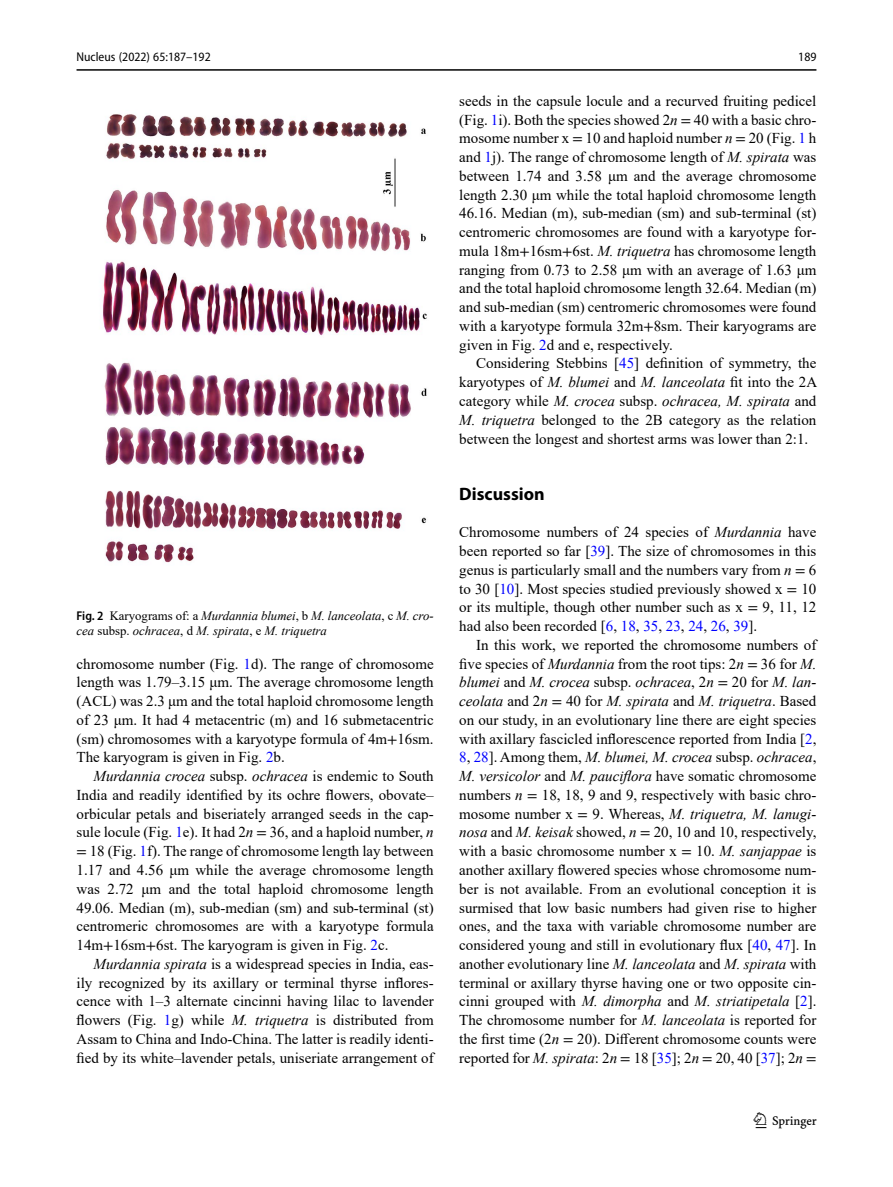
<style>
.page{position:relative;width:893px;height:1187px;background:#fff}
.page>*{position:absolute;margin:0;border:0;box-sizing:border-box;transform-origin:0 0}
.t1{font:22.5px "Springnew";color:#000}
.Head_1{font:700 18px "Myriad Pro";color:#000}
.Body_Text_Indent{font:15px/18.8px "Times New Roman PSMT2";color:#000;text-align:justify}
.Body_Text{font:15px/18.8px "Times New Roman PSMT2";color:#000;text-align:justify}
.Body_Text_Indent-2{font:15px/18.8px "Times New Roman";color:#000;text-align:justify}
.Figure_Caption{font:12.75px/15px "Times New Roman PS Italic MT2";color:#000}
.t2{font:semi-condensed 12.75px "Myriad Pro";color:#000}
.s1{font-family:"Myriad Pro";font-weight:600;font-stretch:semi-condensed}
.s2{font-family:"Times New Roman"}
.s3{font-family:"Times New Roman PSMT2"}
.s4{font-family:"Times New Roman PSMT2";color:#00f}
.s5{font-family:"STIX"}
.s6{font-family:"Times New Roman PS Italic MT2"}
.s7{color:#00f}
.s8{font-family:"Times New Roman";font-style:italic}
</style>
<div class="page">
<hr style="left:77px;top:69px;width:739px;height:2px;background:#000">
<img style="left:103px;top:114px;width:324px;height:449px">
<p class="t2" style="left:77px;top:49px;width:136px">Nucleus (2022) 65:187–192</p>
<p class="Figure_Caption" style="left:77px;top:608px;width:359px"><span class="s1">Fig. 2</span> <span class="s2">Karyograms of: a</span> Murdannia blumei<span class="s3">, b</span> M. lanceolata<span class="s3">, c</span> M. cro&shy;cea <span class="s3">subsp.</span> ochracea<span class="s3">, d</span> M. spirata<span class="s3">, e</span> M. triquetra</p>
<p class="Body_Text_Indent-2" style="left:77px;top:653px;width:359px"><span class="s3">chromosome number (Fig.</span> <span class="s4">1</span><span class="s3">d). The range of chromosome </span>length was 1.79–3.15 μm. The average chromosome length (ACL) was 2.3 μm and the total haploid chromosome length of 23 μm. It had 4 metacentric (m) and 16 submetacentric <span class="s3">(sm) chromosomes with a karyotype formula of 4m</span><span class="s5">+</span><span class="s3">16sm.<br>The karyogram is given in Fig.</span> <span class="s4">2</span><span class="s3">b.</span></p>
<p class="Body_Text_Indent" style="left:77px;top:766px;width:359px;text-indent:17px"><span class="s6">Murdannia crocea</span> subsp. <span class="s6">ochracea</span> is endemic to South <span class="s2">India and readily identified by its ochre flowers, obovate– </span>orbicular petals and biseriately arranged seeds in the cap&shy;sule locule (Fig. <span class="s7">1</span>e). It had 2<span class="s6">n</span> <span class="s5">=</span> 36, and a haploid number, <span class="s6">n </span><span class="s5">=</span> 18 (Fig. <span class="s7">1</span>f). The range of chromosome length lay between <span class="s2">1.17 and 4.56 μm while the average chromosome length was 2.72 μm and the total haploid chromosome length </span>49.06. Median (m), sub-median (sm) and sub-terminal (st) centromeric chromosomes are with a karyotype formula 14m<span class="s5">+</span>16sm<span class="s5">+</span>6st. The karyogram is given in Fig. <span class="s7">2</span>c.</p>
<p class="Body_Text_Indent" style="left:77px;top:953px;width:359px;text-indent:17px"><span class="s6">Murdannia spirata</span> is a widespread species in India, eas&shy;<span class="s2">ily recognized by its axillary or terminal thyrse inflores&shy;</span>cence with 1–3 alternate cincinni having lilac to lavender <span class="s2">flowers (Fig.</span> <span class="s7">1</span>g) while <span class="s6">M. triquetra</span> is distributed from Assam to China and Indo-China. The latter is readily identi&shy;<span class="s2">fied by its white–lavender petals, uniseriate arrangement of</span></p>
<p class="t2" style="left:798px;top:49px;width:20px">189</p>
<p class="Body_Text_Indent" style="left:459px;top:91px;width:359px">seeds in the capsule locule and a recurved fruiting pedicel (Fig. <span class="s7">1</span>i). Both the species showed 2<span class="s6">n</span> <span class="s5">=</span> 40 with a basic chro&shy;mosome number x <span class="s5">=</span> 10 and haploid number <span class="s6">n</span> <span class="s5">=</span> 20 (Fig. <span class="s7">1</span> h and <span class="s7">1</span>j). The range of chromosome length of <span class="s6">M. spirata</span> was <span class="s2">between 1.74 and 3.58 μm and the average chromosome length 2.30 μm while the total haploid chromosome length </span>46.16. Median (m), sub-median (sm) and sub-terminal (st) centromeric chromosomes are found with a karyotype for&shy;mula 18m<span class="s5">+</span>16sm<span class="s5">+</span>6st. <span class="s6">M. triquetra</span> has chromosome length <span class="s2">ranging from 0.73 to 2.58 μm with an average of 1.63 μm </span>and the total haploid chromosome length 32.64. Median (m) and sub-median (sm) centromeric chromosomes were found with a karyotype formula 32m<span class="s5">+</span>8sm. Their karyograms are given in Fig. <span class="s7">2</span>d and e, respectively.</p>
<p class="Body_Text_Indent" style="left:459px;top:353px;width:359px;text-indent:17px">Considering Stebbins [<span class="s7">45</span><span class="s2">] definition of symmetry, the </span>karyotypes of <span class="s6">M. blumei</span> and <span class="s6">M. lanceolata</span> <span class="s2">fit into the 2A </span>category while <span class="s6">M. crocea</span> subsp. <span class="s6">ochracea, M. spirata</span> and <span class="s6">M. triquetra</span> belonged to the 2B category as the relation <span class="s2">between the longest and shortest arms was lower than 2:1.</span></p>
<p class="Head_1" style="left:459px;top:482px;width:87px">Discussion</p>
<p class="Body_Text" style="left:459px;top:522px;width:359px">Chromosome numbers of 24 species of <span class="s6">Murdannia</span> have been reported so far [<span class="s7">39</span>]. The size of chromosomes in this genus is particularly small and the numbers vary from <span class="s6">n</span> <span class="s5">=</span> 6 to 30 [<span class="s7">10</span>]. Most species studied previously showed x <span class="s5">=</span> 10 or its multiple, though other number such as x <span class="s5">=</span> 9, 11, 12 had also been recorded [<span class="s7">6</span>, <span class="s7">18</span>, <span class="s7">35</span>, <span class="s7">23</span>, <span class="s7">24</span>, <span class="s7">26</span>, <span class="s7">39</span>].</p>
<p class="Body_Text_Indent" style="left:459px;top:635px;width:359px;text-indent:17px">In this work, we reported the chromosome numbers of <span class="s2">five species of</span> <span class="s6">Murdannia</span> <span class="s2">from the root tips: 2</span><span class="s6">n</span> <span class="s5">=</span> 36 for <span class="s6">M. blumei</span> and <span class="s6">M. crocea</span> subsp. <span class="s6">ochracea</span>, 2<span class="s6">n</span> <span class="s5">=</span> 20 for <span class="s6">M. lan&shy;ceolata</span> and 2<span class="s6">n</span> <span class="s5">=</span> 40 for <span class="s6">M. spirata</span> and <span class="s6">M. triquetra</span>. Based on our study, in an evolutionary line there are eight species <span class="s2">with axillary fascicled inflorescence reported from India [</span><span class="s7">2</span>, <span class="s7">8</span>, <span class="s7">28</span>]. Among them, <span class="s6">M. blumei, M. crocea</span> subsp. <span class="s6">ochracea</span>, <span class="s6">M. versicolor</span> and <span class="s8">M. pauciflora</span> have somatic chromosome numbers <span class="s6">n</span> <span class="s5">=</span> 18, 18, 9 and 9, respectively with basic chro&shy;mosome number x <span class="s5">=</span> 9. Whereas, <span class="s6">M. triquetra, M. lanugi&shy;nosa</span> and <span class="s6">M. keisak</span> showed, <span class="s6">n</span> <span class="s5">=</span> 20, 10 and 10, respectively, with a basic chromosome number x <span class="s5">=</span> 10. <span class="s6">M. sanjappae</span> is <span class="s2">another axillary flowered species whose chromosome num&shy;</span>ber is not available. From an evolutional conception it is surmised that low basic numbers had given rise to higher ones, and the taxa with variable chromosome number are <span class="s2">considered young and still in evolutionary flux [</span><span class="s7">40</span>, <span class="s7">47</span>]. In another evolutionary line <span class="s6">M. lanceolata</span> and <span class="s6">M. spirata</span> with terminal or axillary thyrse having one or two opposite cin&shy;cinni grouped with <span class="s6">M. dimorpha</span> and <span class="s6">M. striatipetala</span> [<span class="s7">2</span>].<br>The chromosome number for <span class="s6">M. lanceolata</span> is reported for <span class="s2">the first time (2</span><span class="s6">n</span> <span class="s5">=</span> <span class="s2">20). Different chromosome counts were </span>reported for <span class="s6">M. spirata</span><span class="s2">: 2</span><span class="s6">n</span> <span class="s5">=</span> 18 [<span class="s7">35</span><span class="s2">]; 2</span><span class="s6">n</span> <span class="s5">=</span> 20, 40 [<span class="s7">37</span><span class="s2">]; 2</span><span class="s6">n</span> <span class="s5">=</span></p>
<h1 class="t1" style="left:756px;top:1107px;width:63px">1 3</h1>
</div>
